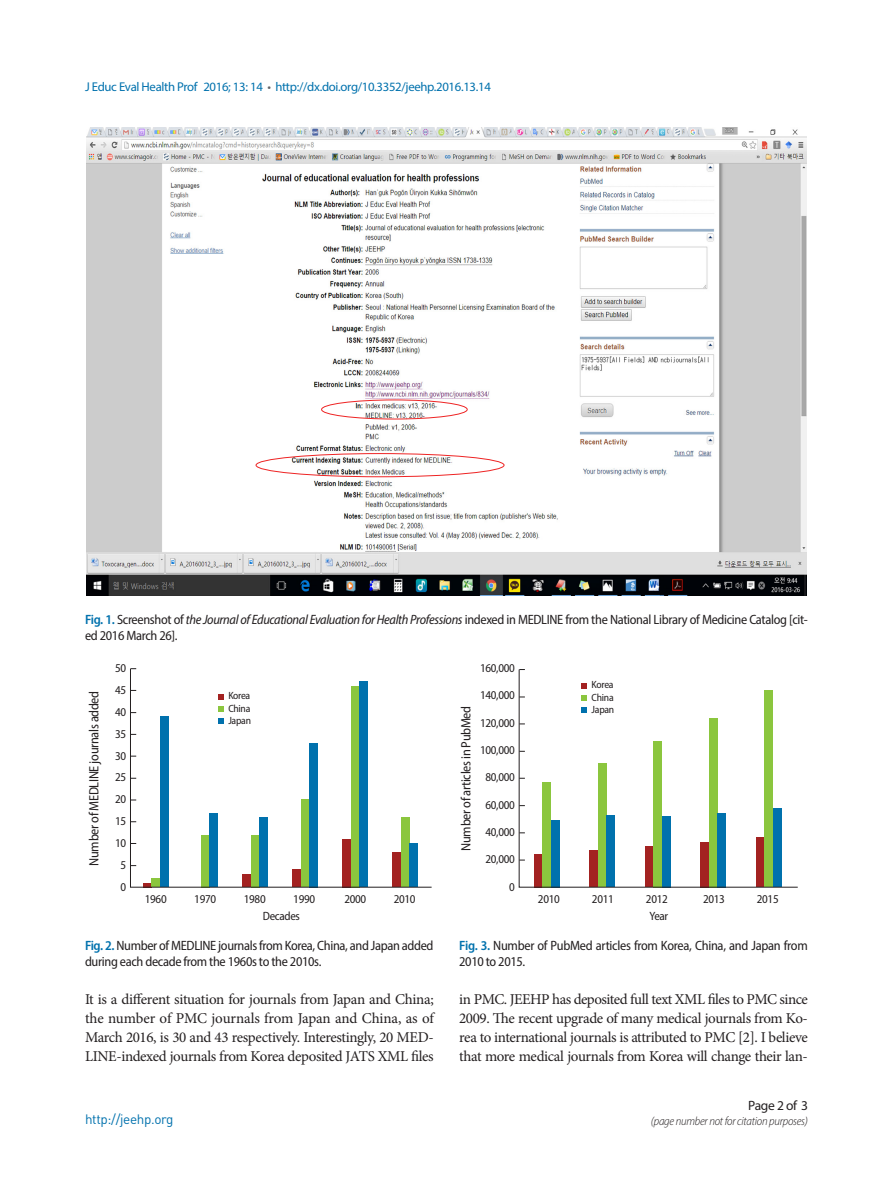
<style>
.page{position:relative;width:893px;height:1191px;background:#fff}
.page>*{position:absolute;margin:0;border:0;box-sizing:border-box;transform-origin:0 0}
.본문{font:15px/18.8px "Minion Pro";letter-spacing:-.025em;color:#231f20;text-align:justify}
.표_제목__그림_설명{font:semi-condensed 13.5px/16.2px "Myriad Pro";letter-spacing:-.025em;color:#231f20}
.그림_지문8pt{font:semi-condensed 13.5px "Myriad Pro";letter-spacing:-.025em;color:#231f20}
.t1{font:13.5px "DIN Pro";letter-spacing:-.025em;color:#0071ad}
.t2{font:13.5px "Myriad Pro";letter-spacing:-.025em;color:#231f20}
.t3{font:12.75px "Myriad Pro";letter-spacing:-.025em;color:#0071ad}
.그림_지문8pt-2{font:semi-condensed 12px "Myriad Pro";letter-spacing:-.025em;color:#231f20}
.t4{font:italic 300 semi-condensed 12px "Myriad Pro";letter-spacing:-.02em;color:#231f20}
.그림_지문8pt-3{font:semi-condensed 10.5px "Myriad Pro";letter-spacing:-.025em;color:#231f20}
.s1{color:#636366}
.s2{font-weight:600;color:#0071ad}
.s3{font-style:italic}
</style>
<div class="page">
<svg style="left:130px;top:668px;width:302px;height:220px"></svg>
<svg style="left:518px;top:669px;width:280px;height:219px"></svg>
<img style="left:87px;top:128px;width:719px;height:467px">
<div style="left:321px;top:399px;width:147px;height:20px;border:1px solid #ee2323;border-radius:50%"></div>
<div style="left:256px;top:453px;width:248px;height:24px;border:1px solid #ee2323;border-radius:50%"></div>
<p class="t3" style="left:85px;top:79px;width:407px">J Educ Eval Health Prof 2016; 13: 14 <span class="s1">•</span> http://dx.doi.org/10.3352/jeehp.2016.13.14</p>
<p class="표_제목__그림_설명" style="left:85px;top:611px;width:724px"><span class="s2">Fig. 1.</span> Screenshot of <span class="s3">the Journal of Educational Evaluation for Health Professions</span> indexed in MEDLINE from the National Library of Medicine Catalog [cit&shy;ed 2016 March 26].</p>
<p class="그림_지문8pt" style="left:86px;top:865px;width:177px;rotate:-90deg">Number of MEDLINE journals added</p>
<p class="그림_지문8pt-2" style="left:115px;top:661px;width:13px">50</p>
<p class="그림_지문8pt-2" style="left:115px;top:682px;width:13px">45</p>
<p class="그림_지문8pt-2" style="left:115px;top:704px;width:13px">40</p>
<p class="그림_지문8pt-2" style="left:115px;top:726px;width:13px">35</p>
<p class="그림_지문8pt-2" style="left:115px;top:748px;width:13px">30</p>
<p class="그림_지문8pt-2" style="left:115px;top:770px;width:13px">25</p>
<p class="그림_지문8pt-2" style="left:115px;top:792px;width:13px">20</p>
<p class="그림_지문8pt-2" style="left:115px;top:814px;width:13px">15</p>
<p class="그림_지문8pt-2" style="left:115px;top:835px;width:13px">10</p>
<p class="그림_지문8pt-2" style="left:121px;top:857px;width:7px">5</p>
<p class="그림_지문8pt-2" style="left:121px;top:879px;width:7px">0</p>
<p class="그림_지문8pt-3" style="left:228px;top:689px;width:24px">Korea</p>
<p class="그림_지문8pt-3" style="left:228px;top:701px;width:24px">China</p>
<p class="그림_지문8pt-3" style="left:228px;top:714px;width:24px">Japan</p>
<p class="그림_지문8pt-2" style="left:145px;top:891px;width:23px">1960</p>
<p class="그림_지문8pt-2" style="left:194px;top:891px;width:23px">1970</p>
<p class="그림_지문8pt-2" style="left:244px;top:891px;width:23px">1980</p>
<p class="그림_지문8pt-2" style="left:293px;top:891px;width:23px">1990</p>
<p class="그림_지문8pt-2" style="left:344px;top:891px;width:23px">2000</p>
<p class="그림_지문8pt-2" style="left:394px;top:891px;width:23px">2010</p>
<p class="그림_지문8pt-2" style="left:263px;top:908px;width:39px">Decades</p>
<p class="표_제목__그림_설명" style="left:85px;top:937px;width:350px"><span class="s2">Fig. 2.</span> Number of MEDLINE journals from Korea, China, and Japan added during each decade from the 1960s to the 2010s.</p>
<p class="그림_지문8pt" style="left:458px;top:850px;width:146px;rotate:-90deg">Number of articles in PubMed</p>
<p class="그림_지문8pt-2" style="left:480px;top:661px;width:36px">160,000</p>
<p class="그림_지문8pt-2" style="left:480px;top:688px;width:36px">140,000</p>
<p class="그림_지문8pt-2" style="left:480px;top:715px;width:36px">120,000</p>
<p class="그림_지문8pt-2" style="left:480px;top:742px;width:36px">100,000</p>
<p class="그림_지문8pt-2" style="left:485px;top:770px;width:31px">80,000</p>
<p class="그림_지문8pt-2" style="left:485px;top:797px;width:31px">60,000</p>
<p class="그림_지문8pt-2" style="left:485px;top:824px;width:31px">40,000</p>
<p class="그림_지문8pt-2" style="left:485px;top:852px;width:31px">20,000</p>
<p class="그림_지문8pt-2" style="left:509px;top:879px;width:7px">0</p>
<p class="그림_지문8pt-3" style="left:592px;top:678px;width:24px">Korea</p>
<p class="그림_지문8pt-3" style="left:592px;top:690px;width:24px">China</p>
<p class="그림_지문8pt-3" style="left:592px;top:703px;width:24px">Japan</p>
<p class="그림_지문8pt-2" style="left:538px;top:891px;width:23px">2010</p>
<p class="그림_지문8pt-2" style="left:592px;top:891px;width:23px">2011</p>
<p class="그림_지문8pt-2" style="left:646px;top:891px;width:23px">2012</p>
<p class="그림_지문8pt-2" style="left:703px;top:891px;width:23px">2013</p>
<p class="그림_지문8pt-2" style="left:757px;top:891px;width:23px">2015</p>
<p class="그림_지문8pt-2" style="left:649px;top:908px;width:20px">Year</p>
<p class="표_제목__그림_설명" style="left:459px;top:937px;width:350px"><span class="s2">Fig. 3.</span> Number of PubMed articles from Korea, China, and Japan from<br>2010 to 2015.</p>
<p class="본문" style="left:85px;top:990px;width:350px">It is a different situation for journals from Japan and China; the number of PMC journals from Japan and China, as of March 2016, is 30 and 43 respectively. Interestingly, 20 MED-LINE-indexed journals from Korea deposited JATS XML files</p>
<p class="본문" style="left:459px;top:990px;width:350px">in PMC. JEEHP has deposited full text XML files to PMC since 2009. The recent upgrade of many medical journals from Ko&shy;rea to international journals is attributed to PMC [2]. I believe that more medical journals from Korea will change their lan-</p>
<p class="t2" style="left:748px;top:1097px;width:61px">Page 2 of 3</p>
<p class="t1" style="left:85px;top:1110px;width:90px">http://jeehp.org</p>
<p class="t4" style="left:651px;top:1114px;width:159px">(page number not for citation purposes)</p>
</div>
